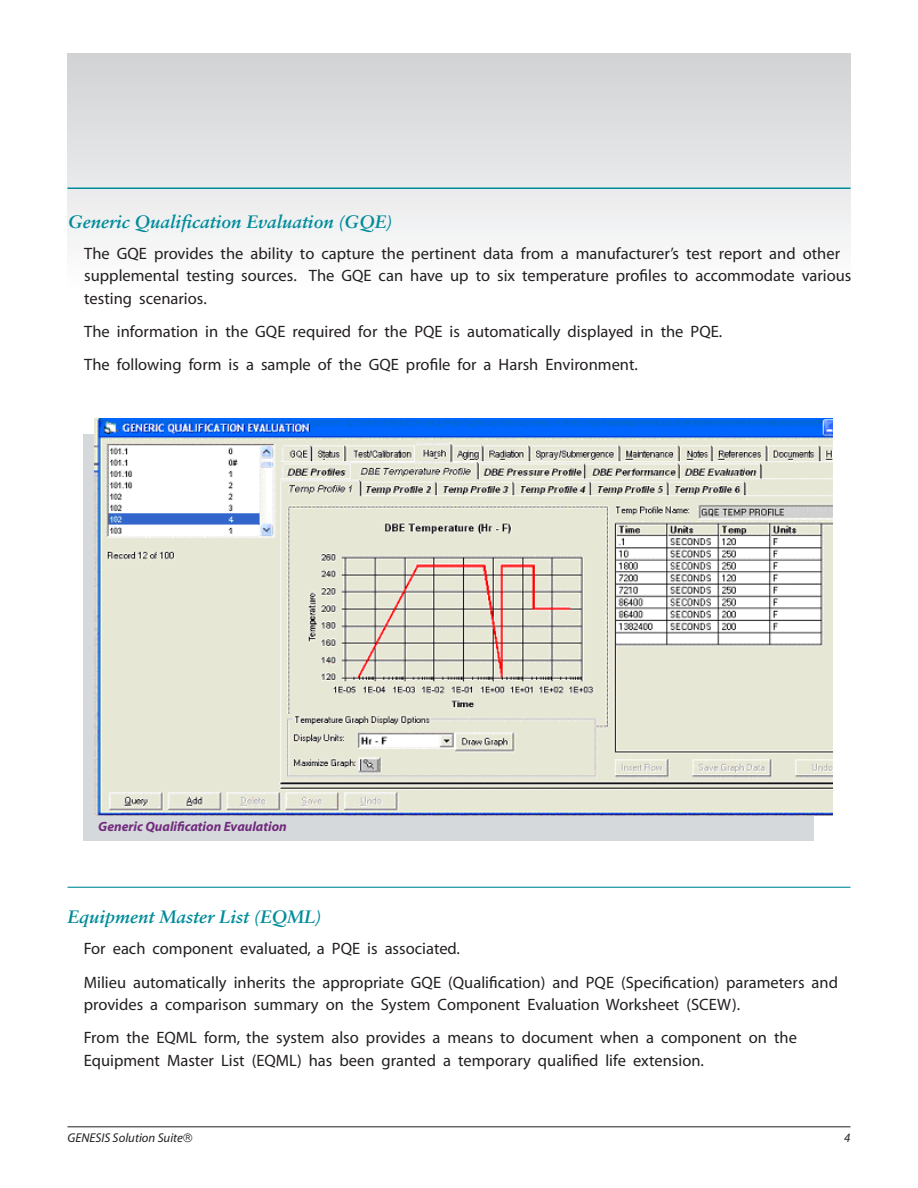
<style>
.page{position:relative;width:918px;height:1188px;background:#fff}
.page>*{position:absolute;margin:0;border:0;box-sizing:border-box;transform-origin:0 0}
.Subhead_3{font:italic 700 18px "Sabon";color:#008b9a}
.Body_2{font:16.5px/22.5px "Myriad";color:#231f20}
.t1{font:italic 700 13.5px "Myriad";color:#712c7d}
.t2{font:italic 12.75px "Myriad";color:#231f20}
</style>
<div class="page">
<div style="left:68px;top:54px;width:782px;height:237px;background:linear-gradient(to bottom,#d0d2d4,#fefefe)"></div>
<hr style="left:68px;top:188px;width:782px;height:1px;background:#008b9a">
<hr style="left:68px;top:1126px;width:782px;height:1px;background:#231f20">
<hr style="left:68px;top:887px;width:782px;height:1px;background:#008b9a">
<div style="left:83px;top:434px;width:730px;height:406px;background:#d6d9db"></div>
<img style="left:95px;top:419px;width:737px;height:397px">
<p class="Subhead_3" style="left:68px;top:210px;width:326px">Generic Qualification Evaluation (GQE)</p>
<p class="Body_2" style="left:84px;top:243px;width:769px">The GQE provides the ability to capture the pertinent data from a manufacturer’s test report and other supplemental testing sources. The GQE can have up to six temperature profiles to accommodate various testing scenarios.</p>
<p class="Body_2" style="left:84px;top:321px;width:640px">The information in the GQE required for the PQE is automatically displayed in the PQE.</p>
<p class="Body_2" style="left:84px;top:354px;width:555px">The following form is a sample of the GQE profile for a Harsh Environment.</p>
<p class="t1" style="left:98px;top:819px;width:190px">Generic Qualification Evaulation</p>
<p class="Subhead_3" style="left:68px;top:906px;width:255px">Equipment Master List (EQML)</p>
<p class="Body_2" style="left:84px;top:938px;width:378px">For each component evaluated, a PQE is associated.</p>
<p class="Body_2" style="left:84px;top:971px;width:756px">Milieu automatically inherits the appropriate GQE (Qualification) and PQE (Specification) parameters and provides a comparison summary on the System Component Evaluation Worksheet (SCEW).</p>
<p class="Body_2" style="left:84px;top:1027px;width:715px">From the EQML form, the system also provides a means to document when a component on the<br>Equipment Master List (EQML) has been granted a temporary qualified life extension.</p>
<p class="t2" style="left:68px;top:1131px;width:127px">GENESIS Solution Suite➔</p>
<p class="t2" style="left:844px;top:1131px;width:8px">4</p>
</div>
